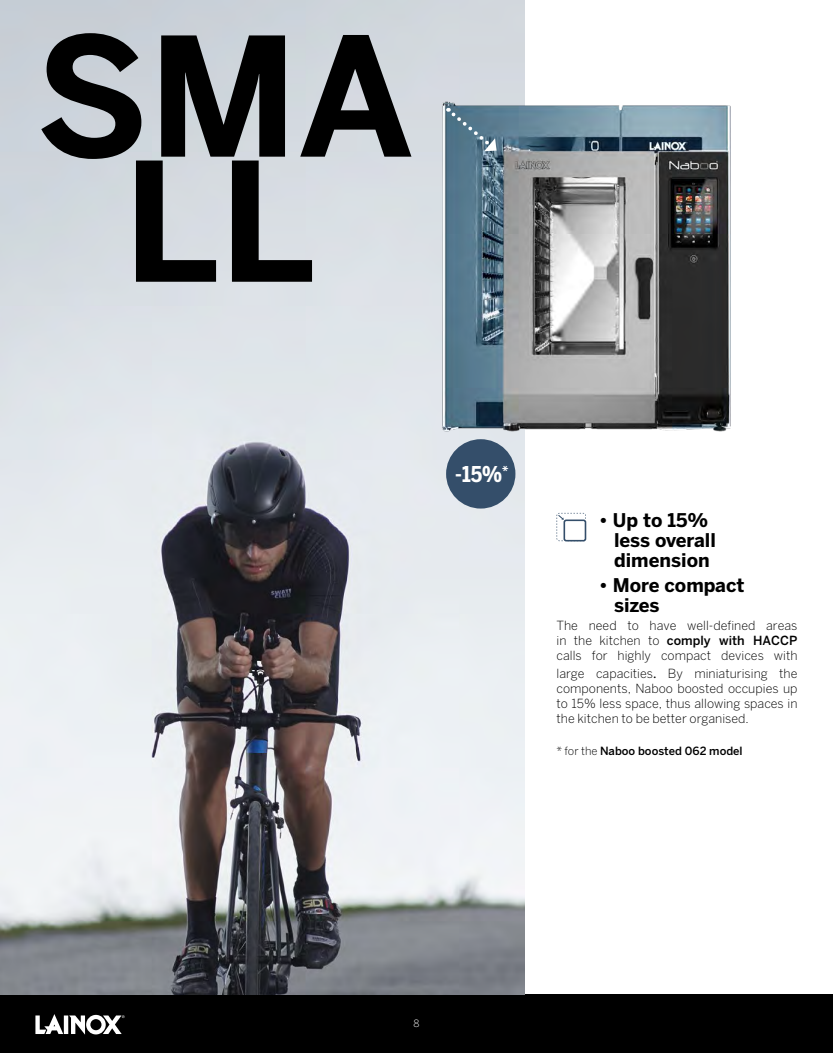
<style>
.page{position:relative;width:833px;height:1053px;background:#fff}
.page>*{position:absolute;margin:0;border:0;box-sizing:border-box;transform-origin:0 0}
.t1{font:700 163.75px/125px "Benton Sans";color:#000;text-align:center}
.t2{font:700 condensed 21.62px "Benton Sans";color:#fff}
.t3{font:700 18.75px/20px "Benton Sans";color:#000}
.t4{font:300 12.5px/15px "Benton Sans";color:#000;text-align:justify}
.t5{font:500 11.25px "Benton Sans";color:#000}
.t6{font:300 10px "Benton Sans";color:#fff}
.s1{font-weight:500}
.s2{font-family:"Minion Pro";font-weight:400;font-size:15px}
.s3{font-weight:300}
</style>
<div class="page">
<div style="left:0;top:994px;width:833px;height:58px;background:#000"></div>
<svg style="left:35px;top:1014px;width:28px;height:19px"></svg>
<hr style="left:64px;top:1015px;width:4px;height:18px;background:#fff">
<svg style="left:69px;top:1014px;width:56px;height:20px"></svg>
<img style="left:0;top:0;width:524px;height:994px">
<img style="left:366px;top:81px;width:365px;height:468px">
<svg style="left:448px;top:108px;width:48px;height:43px;background:#5e8093"></svg>
<div style="left:446px;top:439px;width:69px;height:69px;background:#344e6a;border-radius:50%"></div>
<h1 class="t1" style="left:35px;top:32px;width:380px">SMA<br>LL</h1>
<h2 class="t2" style="left:455px;top:461px;width:55px">-15%<sup>*</sup></h2>
<h3 class="t3" style="left:614px;top:509px;width:103px;text-indent:-15px">• Up to 15% less overall dimension</h3>
<h3 class="t3" style="left:614px;top:574px;width:132px;text-indent:-15px">• More compact sizes</h3>
<p class="t4" style="left:556px;top:618px;width:242px">The need to have well-defined areas in the kitchen to <span class="s1">comply with HACCP </span>calls for highly compact devices with</p>
<p class="t4" style="left:556px;top:666px;width:242px">large capacities<span class="s2">.</span> By miniaturising the components, Naboo boosted occupies up to 15% less space, thus allowing spaces in the kitchen to be better organised.</p>
<p class="t5" style="left:556px;top:744px;width:188px"><span class="s3">* for the</span> Naboo boosted 062 model</p>
<p class="t6" style="left:413px;top:1017px;width:7px">8</p>
</div>
